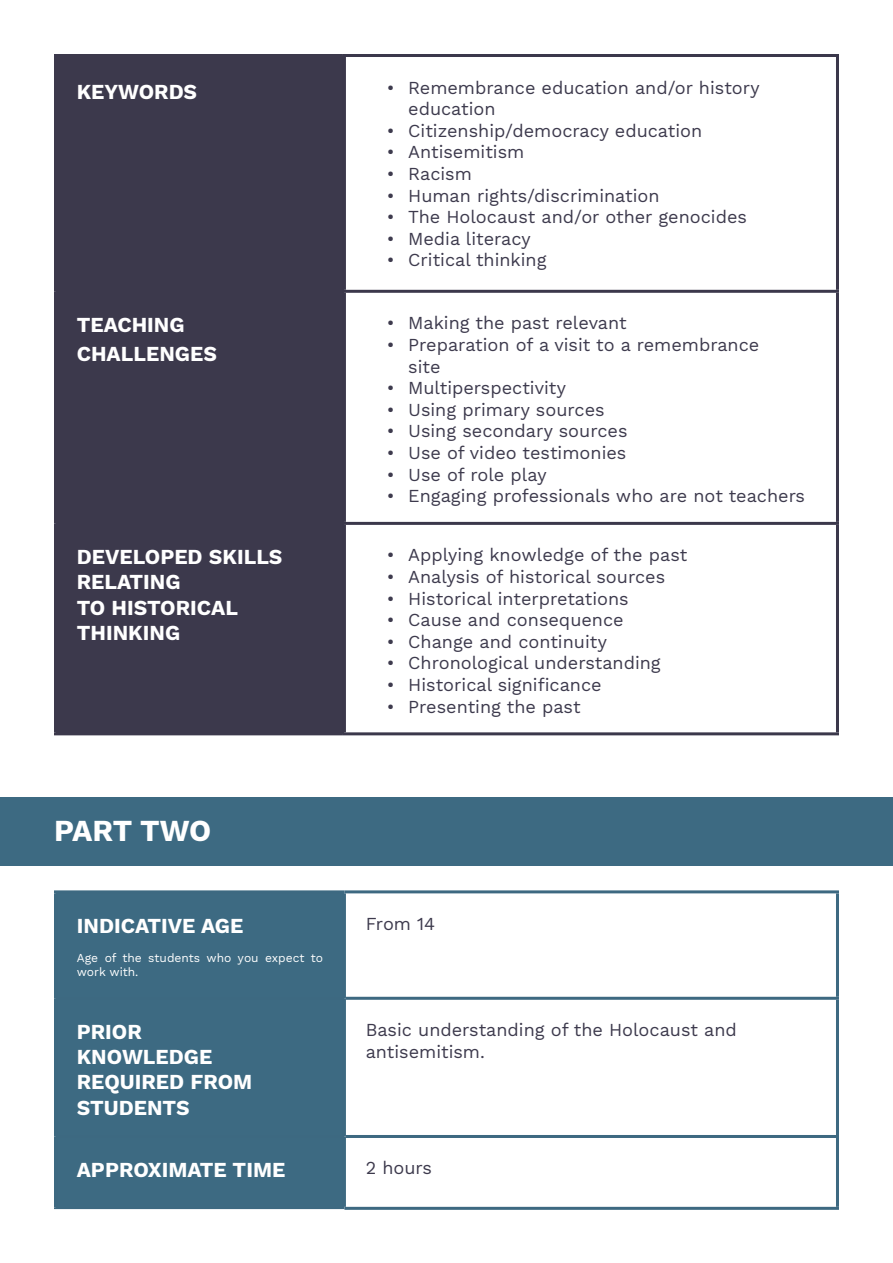
<style>
.page{position:relative;width:893px;height:1263px;background:#fff}
.page>*{position:absolute;margin:0;border:0;box-sizing:border-box;transform-origin:0 0}
.t1{font:700 30px "Work Sans";letter-spacing:-.01em;color:#fff}
.t2{font:700 21px/25.2px "Work Sans";color:#fff}
.t3{font:18px/21.6px "Work Sans";color:#3d3a4d}
.t4{font:12px/14.4px "Work Sans";color:#fff}
</style>
<div class="page">
<div style="left:57px;top:57px;width:286px;height:675px;background:#3c394c"></div>
<hr style="left:54px;top:54px;width:289px;height:3px;background:#3c394c">
<hr style="left:54px;top:57px;width:3px;height:234px;background:#3c394c">
<hr style="left:57px;top:290px;width:286px;height:3px;background:#3c394c">
<hr style="left:57px;top:522px;width:286px;height:3px;background:#3c394c">
<hr style="left:54px;top:732px;width:289px;height:3px;background:#3c394c">
<hr style="left:54px;top:291px;width:3px;height:232px;background:#3c394c">
<hr style="left:54px;top:523px;width:3px;height:209px;background:#3c394c">
<hr style="left:343px;top:54px;width:496px;height:3px;background:#3b384b">
<hr style="left:343px;top:57px;width:3px;height:233px;background:#3b384b">
<hr style="left:836px;top:57px;width:3px;height:233px;background:#3b384b">
<hr style="left:343px;top:290px;width:496px;height:3px;background:#3b384b">
<hr style="left:343px;top:293px;width:3px;height:229px;background:#3b384b">
<hr style="left:836px;top:293px;width:3px;height:229px;background:#3b384b">
<hr style="left:343px;top:522px;width:496px;height:3px;background:#3b384b">
<hr style="left:343px;top:525px;width:3px;height:207px;background:#3b384b">
<hr style="left:836px;top:525px;width:3px;height:207px;background:#3b384b">
<hr style="left:343px;top:732px;width:496px;height:3px;background:#3b384b">
<div style="left:0;top:798px;width:893px;height:68px;background:#3d6a82"></div>
<div style="left:57px;top:893px;width:286px;height:314px;background:#3d6a82"></div>
<svg style="left:346px;top:893px;width:490px;height:314px"></svg>
<hr style="left:54px;top:890px;width:290px;height:3px;background:#3d6981">
<hr style="left:54px;top:893px;width:3px;height:105px;background:#3d6981">
<hr style="left:344px;top:890px;width:495px;height:3px;background:#3d6981">
<hr style="left:343px;top:893px;width:3px;height:105px;background:#3d6981">
<hr style="left:54px;top:998px;width:3px;height:138px;background:#3d6981">
<hr style="left:343px;top:998px;width:3px;height:138px;background:#3d6981">
<hr style="left:54px;top:1136px;width:3px;height:71px;background:#3d6981">
<hr style="left:343px;top:1136px;width:3px;height:71px;background:#3d6981">
<hr style="left:836px;top:893px;width:3px;height:104px;background:#3d6981">
<hr style="left:346px;top:997px;width:493px;height:3px;background:#3d6981">
<hr style="left:836px;top:1000px;width:3px;height:135px;background:#3d6981">
<hr style="left:346px;top:1135px;width:493px;height:3px;background:#3d6981">
<hr style="left:836px;top:1138px;width:3px;height:69px;background:#3d6981">
<hr style="left:344px;top:1207px;width:495px;height:3px;background:#3d6981">
<hr style="left:57px;top:997px;width:286px;height:2px;background:#3d6981">
<hr style="left:57px;top:1136px;width:286px;height:1px;background:#3d6981">
<hr style="left:54px;top:1207px;width:290px;height:2px;background:#3d6981">
<p class="t2" style="left:77px;top:80px;width:122px">KEYWORDS</p>
<p class="t3" style="left:408px;top:77px;width:353px;text-indent:-21px">• Remembrance education and/or history education</p>
<p class="t3" style="left:387px;top:121px;width:317px">• Citizenship/democracy education</p>
<p class="t3" style="left:387px;top:142px;width:139px">• Antisemitism</p>
<p class="t3" style="left:387px;top:164px;width:86px">• Racism</p>
<p class="t3" style="left:387px;top:185px;width:274px">• Human rights/discrimination</p>
<p class="t3" style="left:387px;top:207px;width:362px">• The Holocaust and/or other genocides</p>
<p class="t3" style="left:387px;top:229px;width:145px">• Media literacy</p>
<p class="t3" style="left:387px;top:250px;width:161px">• Critical thinking</p>
<p class="t2" style="left:77px;top:312px;width:142px;line-height:28.8px">TEACHING<br>CHALLENGES</p>
<p class="t3" style="left:387px;top:313px;width:241px">• Making the past relevant</p>
<p class="t3" style="left:408px;top:335px;width:353px;text-indent:-21px">• Preparation of a visit to a remembrance site</p>
<p class="t3" style="left:387px;top:378px;width:181px">• Multiperspectivity</p>
<p class="t3" style="left:387px;top:400px;width:219px">• Using primary sources</p>
<p class="t3" style="left:387px;top:421px;width:242px">• Using secondary sources</p>
<p class="t3" style="left:387px;top:443px;width:241px">• Use of video testimonies</p>
<p class="t3" style="left:387px;top:464px;width:161px">• Use of role play</p>
<p class="t3" style="left:387px;top:486px;width:420px">• Engaging professionals who are not teachers</p>
<p class="t2" style="left:77px;top:545px;width:207px">DEVELOPED SKILLS<br>RELATING<br>TO HISTORICAL<br>THINKING</p>
<p class="t3" style="left:387px;top:545px;width:302px">• Applying knowledge of the past</p>
<p class="t3" style="left:387px;top:567px;width:280px">• Analysis of historical sources</p>
<p class="t3" style="left:387px;top:588px;width:243px">• Historical interpretations</p>
<p class="t3" style="left:387px;top:610px;width:238px">• Cause and consequence</p>
<p class="t3" style="left:387px;top:632px;width:222px">• Change and continuity</p>
<p class="t3" style="left:387px;top:653px;width:275px">• Chronological understanding</p>
<p class="t3" style="left:387px;top:675px;width:216px">• Historical significance</p>
<p class="t3" style="left:387px;top:696px;width:195px">• Presenting the past</p>
<h1 class="t1" style="left:54px;top:813px;width:159px">PART TWO</h1>
<p class="t2" style="left:77px;top:914px;width:168px">INDICATIVE AGE</p>
<p class="t4" style="left:77px;top:951px;width:248px">Age of the students who you expect to work with.</p>
<p class="t3" style="left:366px;top:914px;width:71px">From 14</p>
<p class="t2" style="left:77px;top:1020px;width:177px">PRIOR<br>KNOWLEDGE<br>REQUIRED FROM<br>STUDENTS</p>
<p class="t3" style="left:366px;top:1020px;width:373px">Basic understanding of the Holocaust and antisemitism.</p>
<p class="t2" style="left:77px;top:1158px;width:210px">APPROXIMATE TIME</p>
<p class="t3" style="left:366px;top:1158px;width:68px">2 hours</p>
</div>
